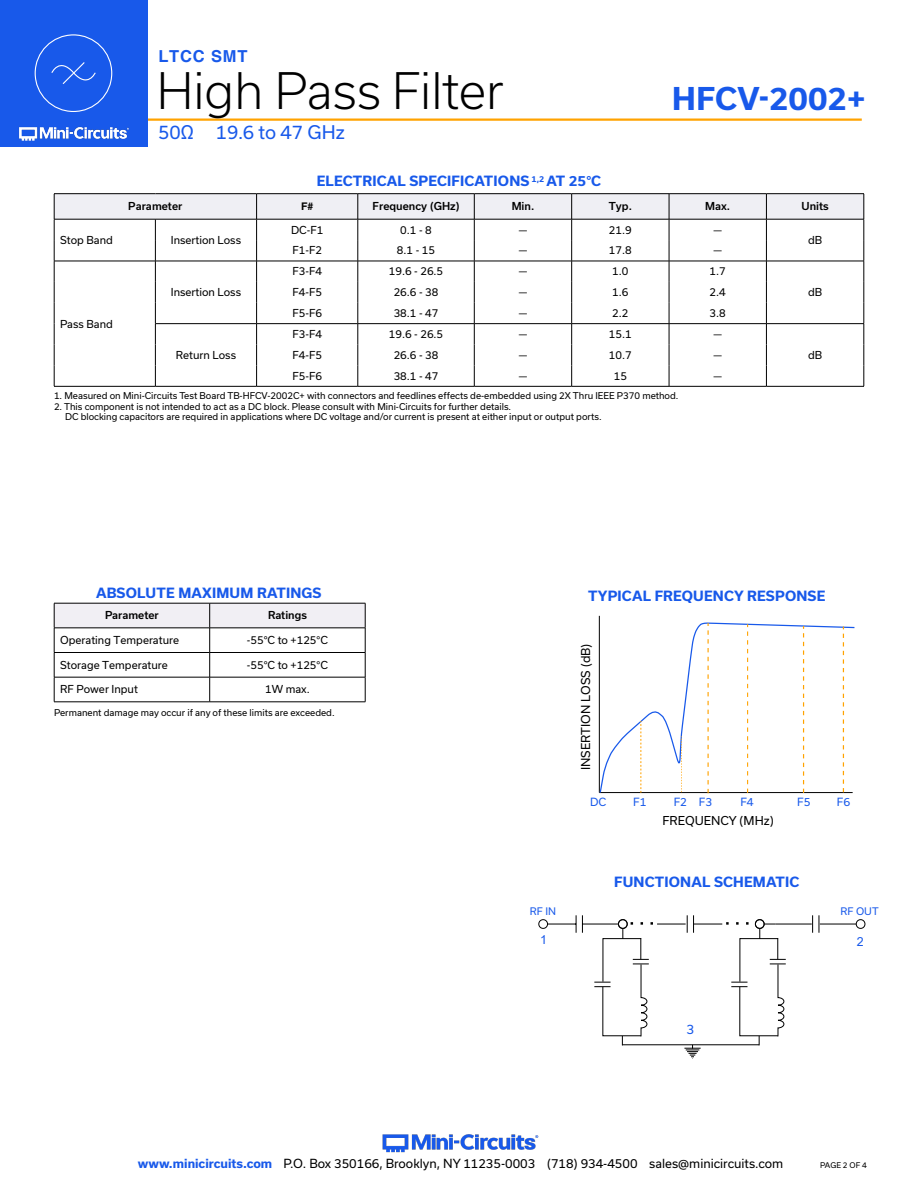
<style>
.page{position:relative;width:918px;height:1188px;background:#fff}
.page>*{position:absolute;margin:0;border:0;box-sizing:border-box;transform-origin:0 0}
.t1{font:300 48px "Usual";color:#000}
.t2{font:700 30px "Usual";letter-spacing:.005em;color:#1859ea}
.t3{font:18px "Usual";color:#1859ea}
.t4{font:700 16.5px "Helvetica";letter-spacing:.05em;color:#1859ea}
.Blue_Headers{font:700 13.5px "Usual";letter-spacing:.015em;color:#1859ea}
.t5{font:12.45px "Arial";color:#1859ea}
.t6{font:12.45px "Usual";color:#1859ea}
.t7{font:12px "Usual";color:#000}
.t8{font:11.7px "Usual";color:#000}
.t9{font:10.8px "Usual";color:#1859ea}
.Table_Body_Center{font:10.5px "Usual";color:#000}
.Table_Body_Left_Just{font:10.5px "Usual";color:#000}
.Table_Header_Center{font:500 10.5px "Usual";color:#000}
.t10{font:700 10.5px "Helvetica";color:#000}
.t11{font:9.9px "Usual";color:#1859ea}
.Notes{font:9px "Usual";color:#000}
.t12{font:7.5px "Usual";color:#000}
.s1{font-weight:700;color:#1859ea}
</style>
<div class="page">
<hr style="left:129px;top:118px;width:733px;height:3px;background:#ffa300">
<div style="left:0;top:0;width:147px;height:147px;background:#1859ea"></div>
<hr style="left:917px;top:0;width:1px;height:147px;background:#1859ea">
<img style="left:19px;top:126px;width:110px;height:15px">
<div style="left:35px;top:34px;width:77px;height:78px;border:1px solid #fff;border-radius:50%"></div>
<svg style="left:51px;top:62px;width:45px;height:22px"></svg>
<img style="left:382px;top:1134px;width:157px;height:19px">
<hr style="left:54px;top:193px;width:101px;height:1px;background:#000">
<hr style="left:155px;top:193px;width:102px;height:1px;background:#000">
<hr style="left:257px;top:193px;width:101px;height:1px;background:#000">
<hr style="left:358px;top:193px;width:116px;height:1px;background:#000">
<hr style="left:474px;top:193px;width:98px;height:1px;background:#000">
<hr style="left:572px;top:193px;width:97px;height:1px;background:#000">
<hr style="left:669px;top:193px;width:97px;height:1px;background:#000">
<hr style="left:766px;top:193px;width:98px;height:1px;background:#000">
<hr style="left:358px;top:386px;width:116px;height:1px;background:#000">
<hr style="left:474px;top:386px;width:98px;height:1px;background:#000">
<hr style="left:572px;top:386px;width:97px;height:1px;background:#000">
<hr style="left:669px;top:386px;width:97px;height:1px;background:#000">
<hr style="left:54px;top:386px;width:101px;height:1px;background:#000">
<hr style="left:766px;top:386px;width:98px;height:1px;background:#000">
<hr style="left:155px;top:386px;width:102px;height:1px;background:#000">
<hr style="left:257px;top:386px;width:101px;height:1px;background:#000">
<svg style="left:54px;top:194px;width:811px;height:192px"></svg>
<hr style="left:54px;top:702px;width:156px;height:1px;background:#000">
<svg style="left:54px;top:603px;width:312px;height:99px"></svg>
<hr style="left:210px;top:702px;width:155px;height:1px;background:#000">
<hr style="left:599px;top:616px;width:1px;height:177px;background:#000">
<svg style="left:599px;top:622px;width:256px;height:172px"></svg>
<svg style="left:640px;top:721px;width:1px;height:72px"></svg>
<svg style="left:681px;top:736px;width:1px;height:56px"></svg>
<svg style="left:708px;top:623px;width:1px;height:170px"></svg>
<svg style="left:747px;top:624px;width:1px;height:169px"></svg>
<svg style="left:803px;top:626px;width:1px;height:167px"></svg>
<svg style="left:843px;top:627px;width:1px;height:165px"></svg>
<hr style="left:775px;top:924px;width:37px;height:1px;background:#000">
<hr style="left:820px;top:924px;width:36px;height:1px;background:#000">
<svg style="left:855px;top:919px;width:11px;height:10px"></svg>
<svg style="left:812px;top:915px;width:1px;height:18px"></svg>
<svg style="left:819px;top:915px;width:1px;height:18px"></svg>
<svg style="left:538px;top:915px;width:248px;height:144px"></svg>
<h3 class="t4" style="left:158px;top:46px;width:91px">LTCC SMT</h3>
<h1 class="t1" style="left:157px;top:63px;width:348px">High Pass Filter</h1>
<h3 class="t3" style="left:158px;top:122px;width:188px">50Ω 19.6 to 47 GHz</h3>
<p class="Blue_Headers" style="left:317px;top:173px;width:286px">ELECTRICAL SPECIFICATIONS <sup>1,2</sup> AT 25°C</p>
<h2 class="t2" style="left:672px;top:81px;width:195px">HFCV-2002+</h2>
<p class="Table_Header_Center" style="left:128px;top:200px;width:56px">Parameter</p>
<p class="t10" style="left:301px;top:200px;width:14px">F#</p>
<p class="Table_Header_Center" style="left:373px;top:200px;width:88px">Frequency (GHz)</p>
<p class="Table_Header_Center" style="left:512px;top:200px;width:24px">Min.</p>
<p class="Table_Header_Center" style="left:609px;top:200px;width:25px">Typ.</p>
<p class="Table_Header_Center" style="left:705px;top:200px;width:26px">Max.</p>
<p class="Table_Header_Center" style="left:802px;top:200px;width:29px">Units</p>
<p class="Table_Body_Left_Just" style="left:60px;top:234px;width:54px">Stop Band</p>
<p class="Table_Body_Center" style="left:171px;top:234px;width:72px">Insertion Loss</p>
<p class="Table_Body_Left_Just" style="left:60px;top:318px;width:54px">Pass Band</p>
<p class="Table_Body_Center" style="left:171px;top:286px;width:72px">Insertion Loss</p>
<p class="Table_Body_Center" style="left:176px;top:349px;width:62px">Return Loss</p>
<p class="Table_Body_Center" style="left:291px;top:224px;width:34px">DC-F1</p>
<p class="Table_Body_Center" style="left:400px;top:224px;width:33px">0.1 - 8</p>
<p class="Table_Body_Center" style="left:519px;top:224px;width:10px">—</p>
<p class="Table_Body_Center" style="left:609px;top:224px;width:24px">21.9</p>
<p class="Table_Body_Center" style="left:713px;top:224px;width:10px">—</p>
<p class="Table_Body_Center" style="left:292px;top:244px;width:31px">F1-F2</p>
<p class="Table_Body_Center" style="left:397px;top:244px;width:40px">8.1 - 15</p>
<p class="Table_Body_Center" style="left:519px;top:244px;width:10px">—</p>
<p class="Table_Body_Center" style="left:609px;top:244px;width:24px">17.8</p>
<p class="Table_Body_Center" style="left:713px;top:244px;width:10px">—</p>
<p class="Table_Body_Center" style="left:808px;top:234px;width:16px">dB</p>
<p class="Table_Body_Center" style="left:292px;top:265px;width:31px">F3-F4</p>
<p class="Table_Body_Center" style="left:389px;top:265px;width:56px">19.6 - 26.5</p>
<p class="Table_Body_Center" style="left:519px;top:265px;width:10px">—</p>
<p class="Table_Body_Center" style="left:612px;top:265px;width:18px">1.0</p>
<p class="Table_Body_Center" style="left:710px;top:265px;width:18px">1.7</p>
<p class="Table_Body_Center" style="left:292px;top:286px;width:31px">F4-F5</p>
<p class="Table_Body_Center" style="left:394px;top:286px;width:46px">26.6 - 38</p>
<p class="Table_Body_Center" style="left:519px;top:286px;width:10px">—</p>
<p class="Table_Body_Center" style="left:612px;top:286px;width:18px">1.6</p>
<p class="Table_Body_Center" style="left:710px;top:286px;width:18px">2.4</p>
<p class="Table_Body_Center" style="left:808px;top:286px;width:16px">dB</p>
<p class="Table_Body_Center" style="left:292px;top:307px;width:31px">F5-F6</p>
<p class="Table_Body_Center" style="left:394px;top:307px;width:46px">38.1 - 47</p>
<p class="Table_Body_Center" style="left:519px;top:307px;width:10px">—</p>
<p class="Table_Body_Center" style="left:612px;top:307px;width:18px">2.2</p>
<p class="Table_Body_Center" style="left:710px;top:307px;width:18px">3.8</p>
<p class="Table_Body_Center" style="left:292px;top:328px;width:31px">F3-F4</p>
<p class="Table_Body_Center" style="left:389px;top:328px;width:56px">19.6 - 26.5</p>
<p class="Table_Body_Center" style="left:519px;top:328px;width:10px">—</p>
<p class="Table_Body_Center" style="left:609px;top:328px;width:24px">15.1</p>
<p class="Table_Body_Center" style="left:713px;top:328px;width:10px">—</p>
<p class="Table_Body_Center" style="left:292px;top:349px;width:31px">F4-F5</p>
<p class="Table_Body_Center" style="left:394px;top:349px;width:46px">26.6 - 38</p>
<p class="Table_Body_Center" style="left:519px;top:349px;width:10px">—</p>
<p class="Table_Body_Center" style="left:609px;top:349px;width:24px">10.7</p>
<p class="Table_Body_Center" style="left:713px;top:349px;width:10px">—</p>
<p class="Table_Body_Center" style="left:808px;top:349px;width:16px">dB</p>
<p class="Table_Body_Center" style="left:292px;top:370px;width:31px">F5-F6</p>
<p class="Table_Body_Center" style="left:394px;top:370px;width:46px">38.1 - 47</p>
<p class="Table_Body_Center" style="left:519px;top:370px;width:10px">—</p>
<p class="Table_Body_Center" style="left:614px;top:370px;width:15px">15</p>
<p class="Table_Body_Center" style="left:713px;top:370px;width:10px">—</p>
<p class="Notes" style="left:54px;top:390px;width:626px">1. Measured on Mini-Circuits Test Board TB-HFCV-2002C+ with connectors and feedlines effects de-embedded using 2X Thru IEEE P370 method.</p>
<p class="Notes" style="left:54px;top:401px;width:459px">2. This component is not intended to act as a DC block. Please consult with Mini-Circuits for further details.</p>
<p class="Notes" style="left:65px;top:412px;width:538px">DC blocking capacitors are required in applications where DC voltage and/or current is present at either input or output ports.</p>
<p class="Blue_Headers" style="left:96px;top:586px;width:227px">ABSOLUTE MAXIMUM RATINGS</p>
<p class="Blue_Headers" style="left:588px;top:589px;width:239px">TYPICAL FREQUENCY RESPONSE</p>
<p class="Table_Header_Center" style="left:105px;top:609px;width:55px">Parameter</p>
<p class="Table_Header_Center" style="left:268px;top:609px;width:40px">Ratings</p>
<p class="Table_Body_Left_Just" style="left:60px;top:634px;width:120px">Operating Temperature</p>
<p class="Table_Body_Center" style="left:247px;top:634px;width:83px">-55°C to +125°C</p>
<p class="Table_Body_Left_Just" style="left:60px;top:659px;width:109px">Storage Temperature</p>
<p class="Table_Body_Center" style="left:247px;top:659px;width:83px">-55°C to +125°C</p>
<p class="Table_Body_Left_Just" style="left:60px;top:683px;width:79px">RF Power Input</p>
<p class="Table_Body_Center" style="left:265px;top:683px;width:46px">1W max.</p>
<p class="Notes" style="left:54px;top:707px;width:282px">Permanent damage may occur if any of these limits are exceeded.</p>
<p class="t8" style="left:579px;top:770px;width:128px;rotate:-90deg">INSERTION LOSS (dB)</p>
<p class="t9" style="left:590px;top:795px;width:18px">DC</p>
<p class="t9" style="left:633px;top:795px;width:15px">F1</p>
<p class="t9" style="left:674px;top:795px;width:40px">F2 F3</p>
<p class="t9" style="left:740px;top:795px;width:15px">F4</p>
<p class="t9" style="left:797px;top:795px;width:15px">F5</p>
<p class="t9" style="left:837px;top:795px;width:15px">F6</p>
<p class="t8" style="left:662px;top:814px;width:113px">FREQUENCY (MHz)</p>
<p class="Blue_Headers" style="left:614px;top:874px;width:187px">FUNCTIONAL SCHEMATIC</p>
<p class="t11" style="left:530px;top:905px;width:28px">RF IN</p>
<p class="t11" style="left:841px;top:905px;width:39px">RF OUT</p>
<p class="t5" style="left:540px;top:931px;width:8px">1</p>
<p class="t5" style="left:857px;top:933px;width:8px">2</p>
<p class="t6" style="left:687px;top:1022px;width:9px">3</p>
<h3 class="t7" style="left:138px;top:1157px;width:647px"><span class="s1">www.minicircuits.com</span> P.O. Box 350166, Brooklyn, NY 11235-0003 (718) 934-4500 sales@minicircuits.com</h3>
<p class="t12" style="left:820px;top:1161px;width:48px">PAGE 2 OF 4</p>
</div>
